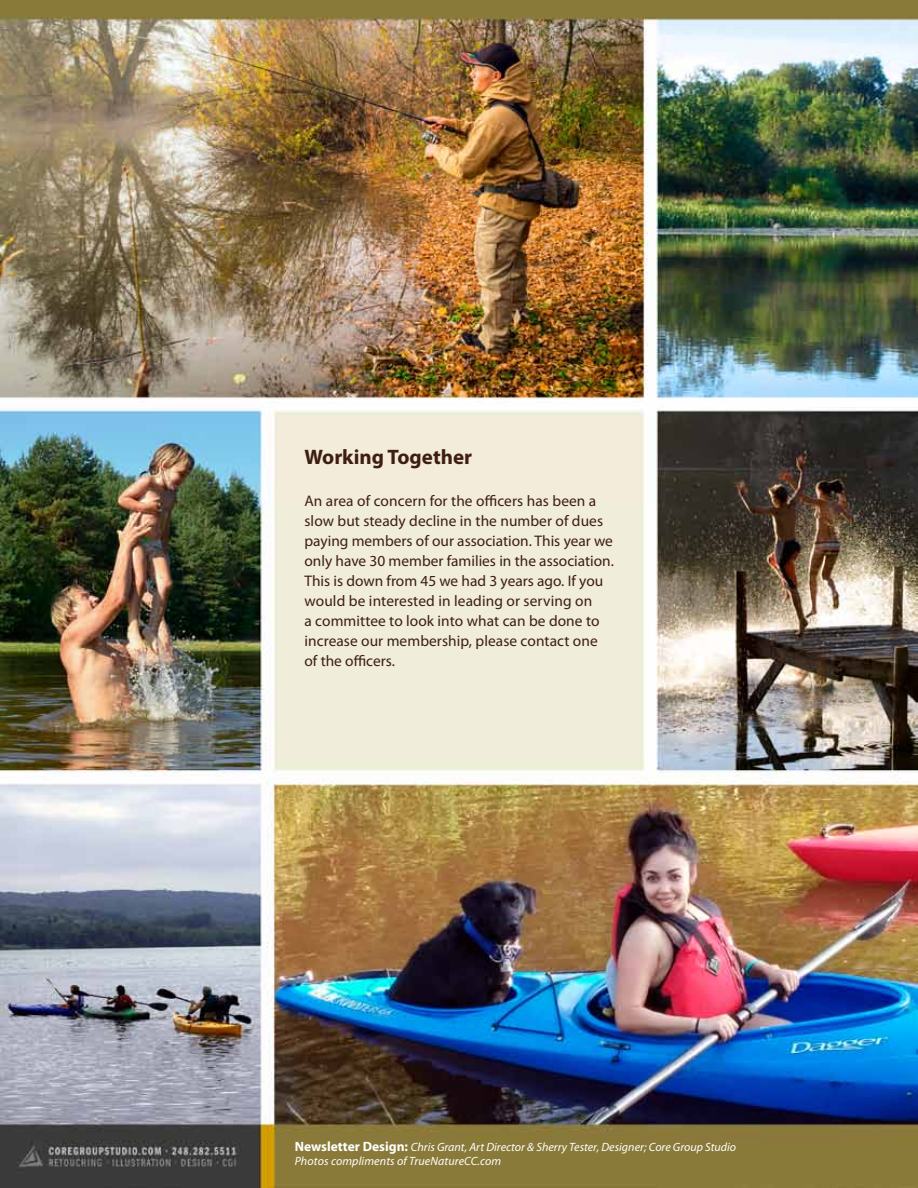
<style>
.page{position:relative;width:918px;height:1188px;background:#fff}
.page>*{position:absolute;margin:0;border:0;box-sizing:border-box;transform-origin:0 0}
.t1{font:700 21px "Myriad Pro";color:#3e1e11}
.t2{font:15.3px/20.1px "Myriad Pro";letter-spacing:.005em;color:#3e1e11}
.t3{font:italic 12px/13.5px "Myriad Pro";color:#fff}
.s1{font-weight:700;font-style:normal;font-size:13.5px}
</style>
<div class="page">
<img style="left:0;top:0;width:918px;height:1188px">
<h1 class="t1" style="left:304px;top:443px;width:169px">Working Together</h1>
<p class="t2" style="left:304px;top:490px;width:311px">An area of concern for the officers has been a slow but steady decline in the number of dues paying members of our association. This year we only have 30 member families in the association.<br>This is down from 45 we had 3 years ago. If you would be interested in leading or serving on<br>a committee to look into what can be done to increase our membership, please contact one of the officers.</p>
<p class="t3" style="left:295px;top:1140px;width:443px"><span class="s1">Newsletter Design:</span> Chris Grant, Art Director &amp; Sherry Tester, Designer; Core Group Studio<br>Photos compliments of TrueNatureCC.com</p>
</div>
